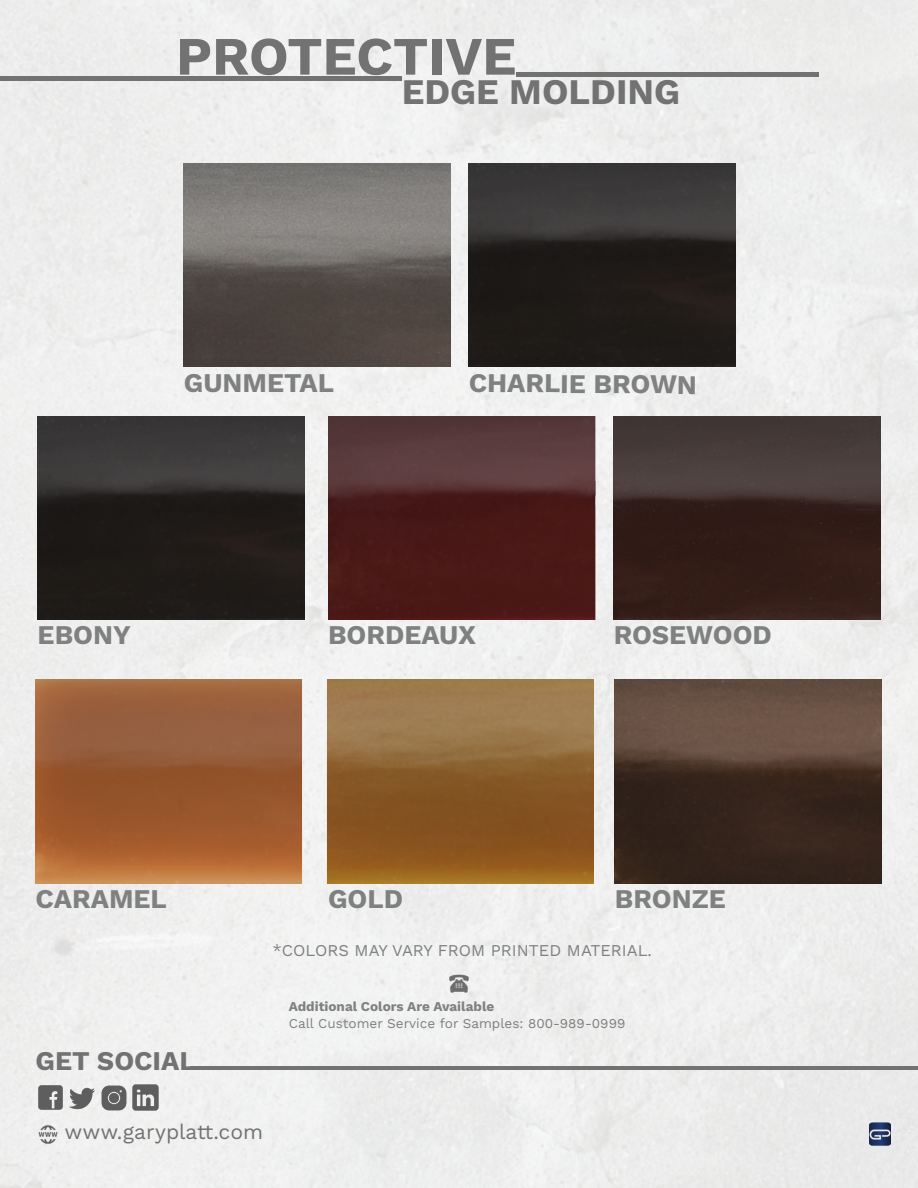
<style>
.page{position:relative;width:918px;height:1188px;background:#eee}
.page>*{position:absolute;margin:0;border:0;box-sizing:border-box;transform-origin:0 0}
.t1{font:700 54px "Work Sans";color:#727272}
.t2{font:700 36px "Work Sans";color:#727272}
.t3{font:700 27px "Work Sans";color:#7f8080}
.t4{font:700 27px "Work Sans";color:#727272}
.t5{font:21px "Work Sans";color:#727272}
.t6{font:16.5px "Work Sans";color:#7f8080}
.t7{font:13.5px "Work Sans";color:#7f8080}
.t8{font:700 13.5px "Work Sans";color:#7f8080}
</style>
<div class="page">
<img style="left:449px;top:973px;width:20px;height:20px">
<div style="left:0;top:76px;width:402px;height:5px;background:#727272"></div>
<hr style="left:516px;top:72px;width:302px;height:4px;background:#727272">
<img style="left:869px;top:1122px;width:22px;height:24px">
<img style="left:36px;top:680px;width:558px;height:203px">
<img style="left:615px;top:680px;width:267px;height:203px">
<img style="left:614px;top:416px;width:266px;height:203px">
<img style="left:328px;top:416px;width:267px;height:203px">
<img style="left:37px;top:416px;width:267px;height:203px">
<img style="left:469px;top:163px;width:266px;height:204px">
<img style="left:184px;top:163px;width:267px;height:204px">
<img style="left:36px;top:1084px;width:28px;height:28px">
<img style="left:70px;top:1085px;width:25px;height:25px">
<img style="left:100px;top:1084px;width:27px;height:27px">
<img style="left:37px;top:1124px;width:22px;height:21px">
<img style="left:130px;top:1084px;width:30px;height:28px">
<hr style="left:191px;top:1066px;width:727px;height:4px;background:#727272">
<p class="t1" style="left:176px;top:25px;width:342px">PROTECTIVE</p>
<p class="t2" style="left:402px;top:70px;width:280px">EDGE MOLDING</p>
<p class="t3" style="left:184px;top:367px;width:152px">GUNMETAL</p>
<p class="t3" style="left:469px;top:366px;width:230px;rotate:1deg">CHARLIE BROWN</p>
<p class="t3" style="left:38px;top:620px;width:95px">EBONY</p>
<p class="t3" style="left:328px;top:620px;width:150px">BORDEAUX</p>
<p class="t3" style="left:614px;top:620px;width:160px">ROSEWOOD</p>
<p class="t3" style="left:36px;top:883px;width:133px">CARAMEL</p>
<p class="t3" style="left:328px;top:883px;width:77px">GOLD</p>
<p class="t3" style="left:615px;top:884px;width:112px">BRONZE</p>
<p class="t6" style="left:273px;top:941px;width:381px">*COLORS MAY VARY FROM PRINTED MATERIAL.</p>
<p class="t8" style="left:289px;top:999px;width:207px">Additional Colors Are Available</p>
<p class="t7" style="left:289px;top:1015px;width:338px">Call Customer Service for Samples: 800-989-0999</p>
<p class="t4" style="left:36px;top:1045px;width:162px">GET SOCIAL</p>
<p class="t5" style="left:65px;top:1120px;width:200px">www.garyplatt.com</p>
</div>
